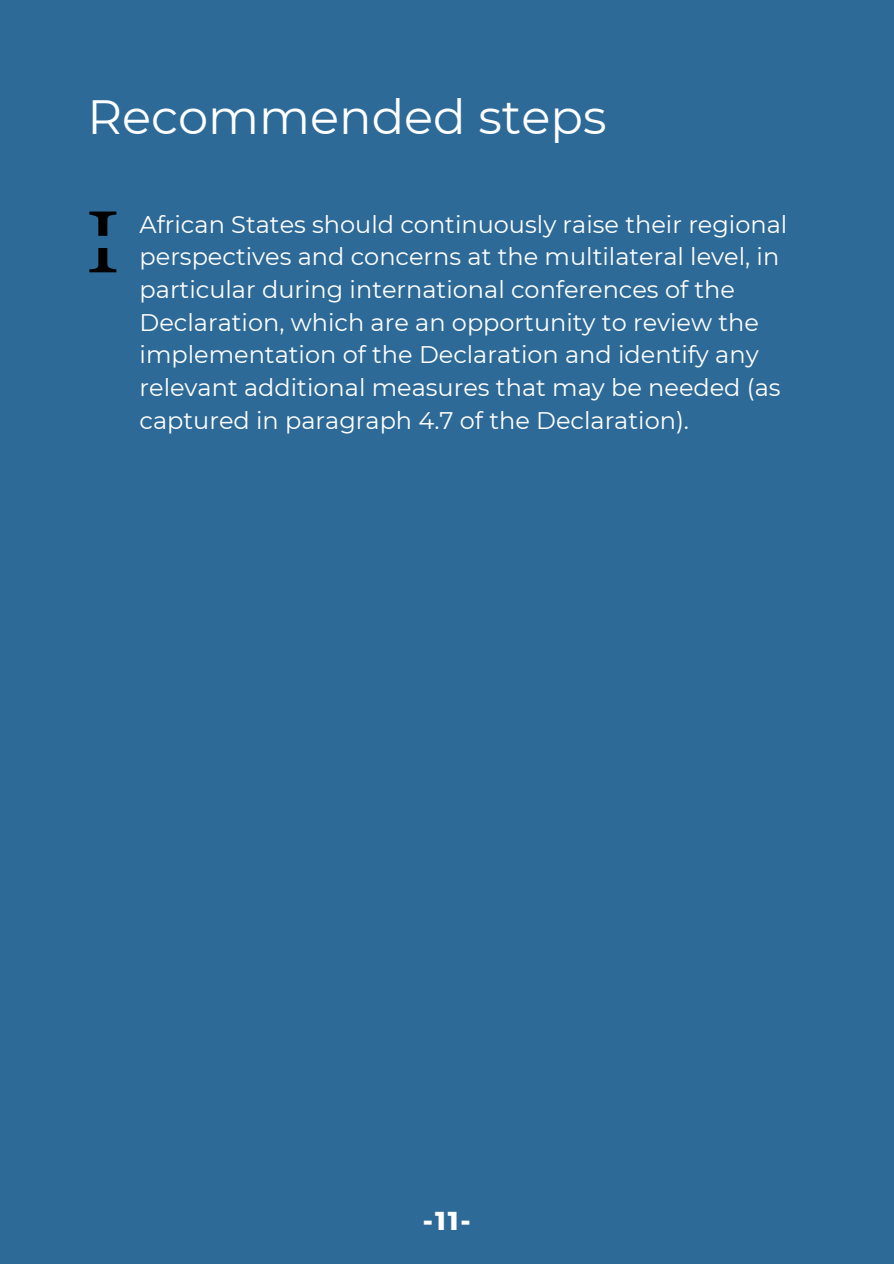
<style>
.page{position:relative;width:894px;height:1264px;background:#fff}
.page>*{position:absolute;margin:0;border:0;box-sizing:border-box;transform-origin:0 0}
.t1{font:48px "Montserrat";color:#fff}
.t2{font:800 26.4px "Montserrat";color:#fff}
.t3{font:24px/32.7px "Montserrat";color:#fff}
</style>
<div class="page">
<div style="left:0;top:0;width:893px;height:1263px;background:#2e6a97"></div>
<svg style="left:89px;top:211px;width:27px;height:61px"></svg>
<p class="t1" style="left:87px;top:88px;width:520px">Recommended steps</p>
<h1 class="t3" style="left:139px;top:208px;width:649px">African States should continuously raise their regional perspectives and concerns at the multilateral level, in particular during international conferences of the Declaration, which are an opportunity to review the implementation of the Declaration and identify any relevant additional measures that may be needed (as captured in paragraph 4.7 of the Declaration).</h1>
<p class="t2" style="left:422px;top:1204px;width:50px">-11-</p>
</div>
